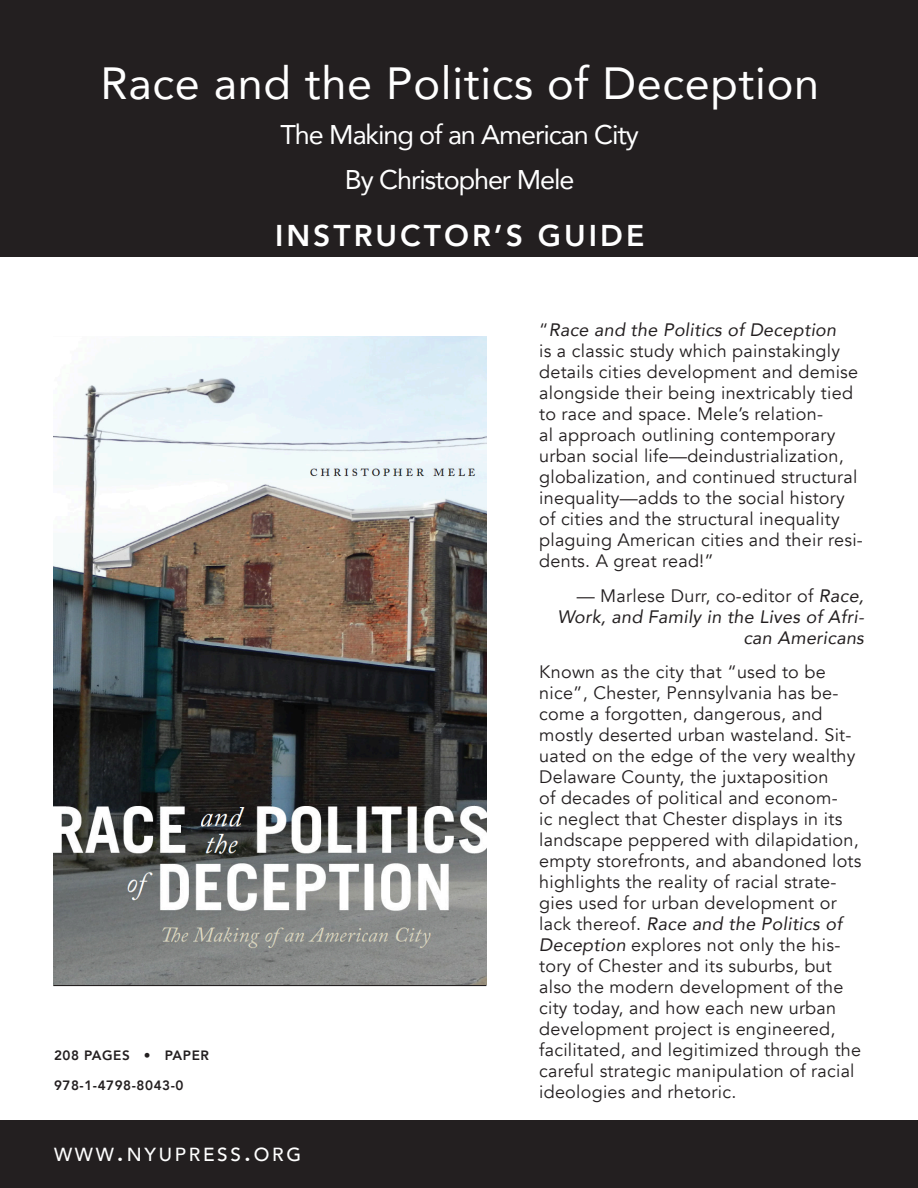
<style>
.page{position:relative;width:918px;height:1188px;background:#fff}
.page>*{position:absolute;margin:0;border:0;box-sizing:border-box;transform-origin:0 0}
.cover__subtitle{font:45px "Avenir";letter-spacing:.015em;color:#fff}
.cover__teacher_s_gui{font:800 30px "Avenir";letter-spacing:.1em;color:#fff}
.cover__subtitle-2{font:27px "Avenir";letter-spacing:-.04em;color:#fff}
.interior__page_title{font:500 18.9px "Avenir";letter-spacing:.145em;color:#fff}
.cover__book_summary{font:18px/21px "Avenir";letter-spacing:.015em;color:#231f20}
.cover__book_summary-2{font:italic 18px/21px "Avenir";letter-spacing:.015em;color:#231f20;text-align:right}
.cover__biblio{font:800 13.5px "Avenir";letter-spacing:.04em;color:#231f20}
.s1{font-size:27px}
.s2{font-style:italic}
.s3{font-style:normal}
</style>
<div class="page">
<div style="left:0;top:0;width:918px;height:256px;background:#231f20"></div>
<img style="left:53px;top:337px;width:433px;height:648px">
<div style="left:0;top:1120px;width:918px;height:68px;background:#231f20"></div>
<p class="cover__subtitle" style="left:100px;top:48px;width:720px">Race and the Politics of Deception</p>
<p class="cover__subtitle-2" style="left:281px;top:113px;width:360px">The Making of an American City</p>
<p class="cover__subtitle-2" style="left:345px;top:158px;width:231px">By Christopher Mele</p>
<p class="cover__teacher_s_gui" style="left:275px;top:212px;width:371px">INSTRUCTOR’S GUIDE</p>
<p class="cover__biblio" style="left:54px;top:1045px;width:156px">208 PAGES • PAPER</p>
<p class="cover__biblio" style="left:54px;top:1075px;width:131px">978-1-4798-8043-0</p>
<p class="interior__page_title" style="left:54px;top:1138px;width:249px">WWW<span class="s1">.</span>NYUPRESS<span class="s1">.</span>ORG</p>
<p class="cover__book_summary" style="left:539px;top:320px;width:325px">“<span class="s2">Race and the Politics of Deception<br></span>is a classic study which painstakingly details cities development and demise alongside their being inextricably tied to race and space. Mele’s relation-<br>al approach outlining contemporary urban social life—deindustrialization, globalization, and continued structural inequality—adds to the social history of cities and the structural inequality plaguing American cities and their resi&shy;dents. A great read!”</p>
<p class="cover__book_summary-2" style="left:558px;top:585px;width:308px"><span class="s3">— Marlese Durr, co-editor of</span> Race,<br>Work, and Family in the Lives of Afri&shy;can Americans</p>
<p class="cover__book_summary" style="left:539px;top:662px;width:324px">Known as the city that “used to be nice”, Chester, Pennsylvania has be&shy;come a forgotten, dangerous, and mostly deserted urban wasteland. Sit&shy;uated on the edge of the very wealthy Delaware County, the juxtaposition<br>of decades of political and econom-<br>ic neglect that Chester displays in its landscape peppered with dilapidation, empty storefronts, and abandoned lots highlights the reality of racial strate&shy;gies used for urban development or lack thereof. <span class="s2">Race and the Politics of Deception</span> explores not only the his&shy;tory of Chester and its suburbs, but also the modern development of the city today, and how each new urban development project is engineered, facilitated, and legitimized through the careful strategic manipulation of racial ideologies and rhetoric.</p>
</div>
